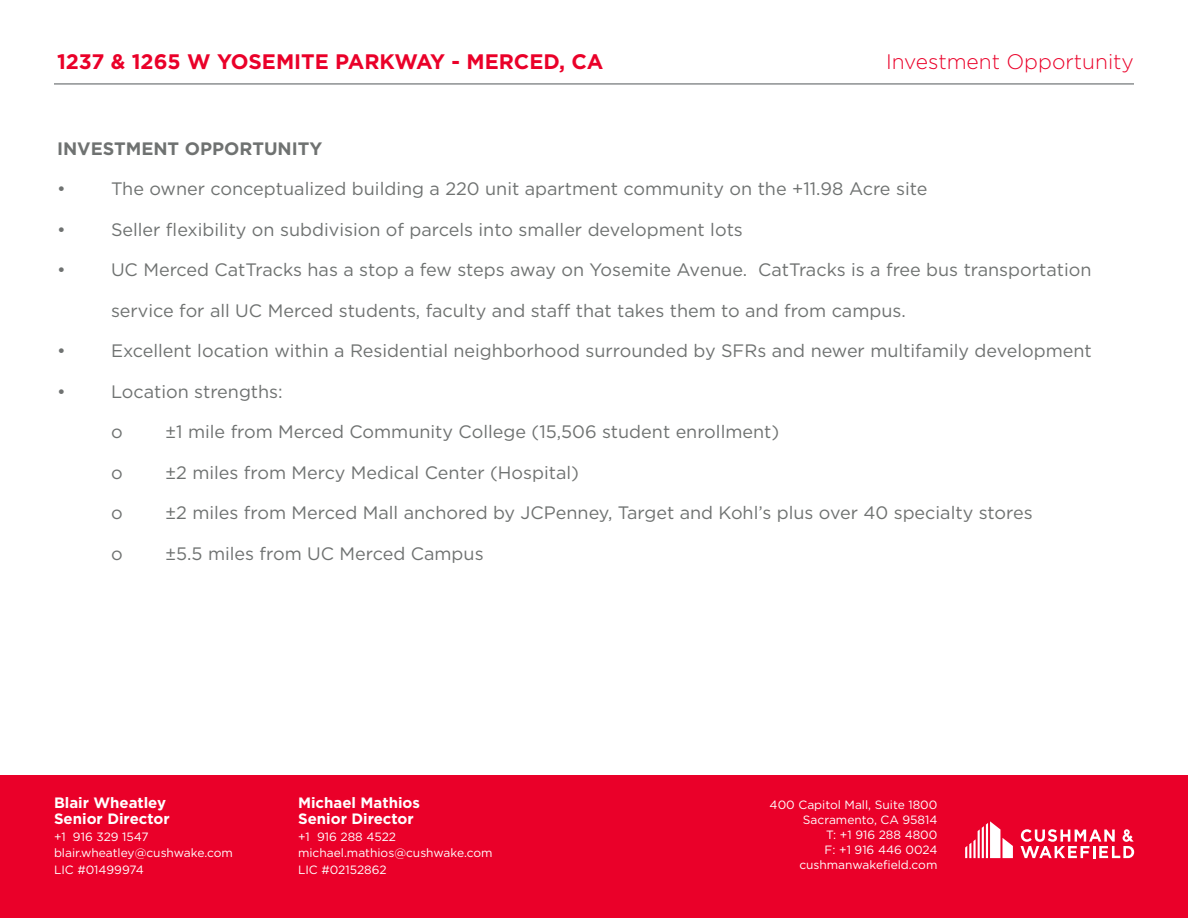
<style>
.page{position:relative;width:1188px;height:918px;background:#fff}
.page>*{position:absolute;margin:0;border:0;box-sizing:border-box;transform-origin:0 0}
.t1{font:700 21px "Gotham";color:#ea0029}
.t2{font:300 21px "Gotham";color:#ea0029}
.t3{font:18px "Gotham";color:#6f7271}
.t4{font:700 18px "Gotham";color:#6f7271}
.t5{font:700 15px/16.5px "Gotham";color:#fff}
.t6{font:12px/16.5px "Gotham";color:#fff}
</style>
<div class="page">
<hr style="left:54px;top:84px;width:1080px;height:1px;background:#53575a">
<div style="left:0;top:775px;width:1188px;height:143px;background:#ea0029"></div>
<svg style="left:965px;top:821px;width:48px;height:37px"></svg>
<svg style="left:1021px;top:829px;width:113px;height:29px"></svg>
<p class="t1" style="left:57px;top:48px;width:548px">1237 &amp; 1265 W YOSEMITE PARKWAY - MERCED, CA</p>
<p class="t2" style="left:886px;top:48px;width:249px">Investment Opportunity</p>
<p class="t4" style="left:57px;top:136px;width:267px">INVESTMENT OPPORTUNITY</p>
<p class="t3" style="left:57px;top:177px;width:10px">•</p>
<p class="t3" style="left:111px;top:177px;width:818px">The owner conceptualized building a 220 unit apartment community on the +11.98 Acre site</p>
<p class="t3" style="left:57px;top:218px;width:10px">•</p>
<p class="t3" style="left:111px;top:218px;width:633px">Seller flexibility on subdivision of parcels into smaller development lots</p>
<p class="t3" style="left:57px;top:258px;width:10px">•</p>
<p class="t3" style="left:111px;top:258px;width:982px">UC Merced CatTracks has a stop a few steps away on Yosemite Avenue. CatTracks is a free bus transportation</p>
<p class="t3" style="left:111px;top:299px;width:796px">service for all UC Merced students, faculty and staff that takes them to and from campus.</p>
<p class="t3" style="left:57px;top:339px;width:10px">•</p>
<p class="t3" style="left:111px;top:339px;width:982px">Excellent location within a Residential neighborhood surrounded by SFRs and newer multifamily development</p>
<p class="t3" style="left:57px;top:380px;width:10px">•</p>
<p class="t3" style="left:111px;top:380px;width:173px">Location strengths:</p>
<p class="t3" style="left:111px;top:420px;width:13px">o</p>
<p class="t3" style="left:165px;top:420px;width:616px">±1 mile from Merced Community College (15,506 student enrollment)</p>
<p class="t3" style="left:111px;top:461px;width:13px">o</p>
<p class="t3" style="left:165px;top:461px;width:416px">±2 miles from Mercy Medical Center (Hospital)</p>
<p class="t3" style="left:111px;top:501px;width:13px">o</p>
<p class="t3" style="left:165px;top:501px;width:869px">±2 miles from Merced Mall anchored by JCPenney, Target and Kohl’s plus over 40 specialty stores</p>
<p class="t3" style="left:111px;top:542px;width:13px">o</p>
<p class="t3" style="left:165px;top:542px;width:320px">±5.5 miles from UC Merced Campus</p>
<p class="t5" style="left:54px;top:794px;width:117px">Blair Wheatley<br>Senior Director</p>
<p class="t6" style="left:54px;top:828px;width:180px">+1 916 329 1547 blair.wheatley@cushwake.com<br>LIC #01499974</p>
<p class="t5" style="left:298px;top:794px;width:123px">Michael Mathios<br>Senior Director</p>
<p class="t6" style="left:298px;top:828px;width:196px">+1 916 288 4522 michael.mathios@cushwake.com<br>LIC #02152862</p>
<p class="t6" style="left:770px;top:797px;width:169px;line-height:15px;text-align:right">400 Capitol Mall, Suite 1800<br>Sacramento, CA 95814<br>T: +1 916 288 4800<br>F: +1 916 446 0024 cushmanwakefield.com</p>
</div>
